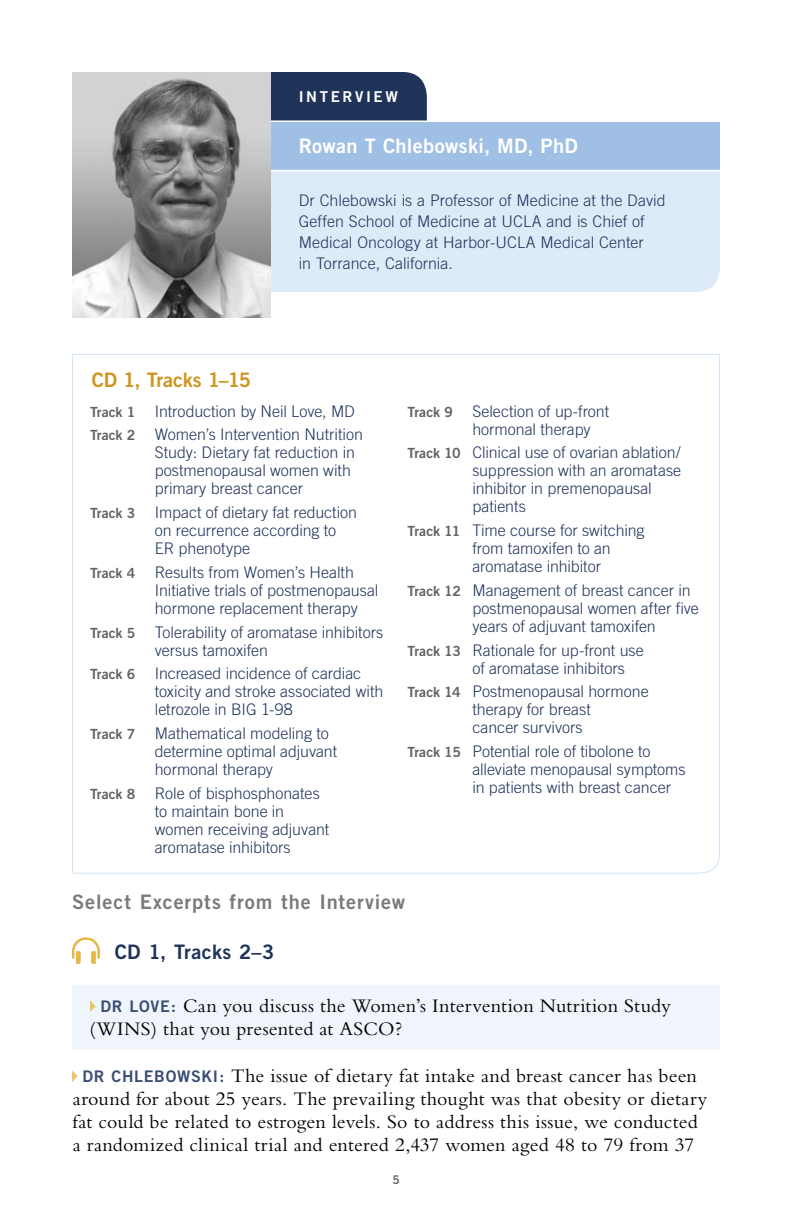
<style>
.page{position:relative;width:792px;height:1224px;background:#fff}
.page>*{position:absolute;margin:0;border:0;box-sizing:border-box;transform-origin:0 0}
.t1{font:20px/23px "Bembo RTP Std";letter-spacing:.01em;color:#000}
.t2{font:20px "Trade Gothic LT Std Bd 2";letter-spacing:.045em;color:#7b7a7a}
.t3{font:20px "Trade Gothic LT Std Bd 2";letter-spacing:.015em;color:#fff}
.t4{font:20px "Trade Gothic LT Std Bd 2";letter-spacing:-.01em;color:#ce9620}
.t5{font:20px "Trade Gothic LT Std Bd 2";letter-spacing:.02em;color:#20345a}
.t6{font:300 16px/18px "Trade Gothic LT Std";color:#20345a}
.t7{font:15px "Trade Gothic LT Std Bd 2";letter-spacing:.175em;color:#fff}
.t8{font:12px "Trade Gothic LT Std Bd 2";color:#686767}
.s1{font-family:"Trade Gothic LT Std Bd 2";font-weight:400;font-size:14px;color:#636363}
.s2{font-family:"Trade Gothic LT Std Bd 2";font-size:16px;color:#3b4d74}
</style>
<div class="page">
<div style="left:270px;top:72px;width:157px;height:48px;background:#20345a"></div>
<div style="left:270px;top:121px;width:450px;height:50px;background:#a0bfe5"></div>
<div style="left:270px;top:171px;width:450px;height:121px;background:#ddebf9"></div>
<hr style="left:270px;top:170px;width:450px;height:1px;background:#fff">
<hr style="left:270px;top:120px;width:450px;height:2px;background:#fff">
<svg style="left:72px;top:354px;width:648px;height:520px"></svg>
<div style="left:72px;top:985px;width:648px;height:64px;background:#f0f5fb"></div>
<svg style="left:72px;top:937px;width:28px;height:27px"></svg>
<svg style="left:90px;top:1000px;width:6px;height:12px"></svg>
<svg style="left:72px;top:1071px;width:6px;height:11px"></svg>
<img style="left:72px;top:72px;width:198px;height:246px">
<p class="t7" style="left:299px;top:87px;width:101px">INTERVIEW</p>
<p class="t3" style="left:299px;top:134px;width:281px">Rowan T Chlebowski, MD, PhD</p>
<p class="t4" style="left:92px;top:368px;width:161px">CD 1, Tracks 1–15</p>
<p class="t6" style="left:299px;top:189px;width:368px;line-height:21px">Dr Chlebowski is a Professor of Medicine at the David Geffen School of Medicine at UCLA and is Chief of Medical Oncology at Harbor-UCLA Medical Center<br>in Torrance, California.</p>
<p class="t6" style="left:90px;top:399px;width:274px;line-height:23.8px"><span class="s1">Track 1</span> Introduction by Neil Love, MD<br><span class="s1">Track 2</span> Women’s Intervention Nutrition</p>
<p class="t6" style="left:155px;top:443px;width:202px">Study: Dietary fat reduction in postmenopausal women with primary breast cancer</p>
<p class="t6" style="left:155px;top:503px;width:204px;text-indent:-65px"><span class="s1">Track 3</span> Impact of dietary fat reduction on recurrence according to<br>ER phenotype</p>
<p class="t6" style="left:155px;top:563px;width:225px;text-indent:-65px"><span class="s1">Track 4</span> Results from Women’s Health<br>Initiative trials of postmenopausal hormone replacement therapy</p>
<p class="t6" style="left:155px;top:623px;width:230px;text-indent:-65px"><span class="s1">Track 5</span> Tolerability of aromatase inhibitors versus tamoxifen</p>
<p class="t6" style="left:155px;top:664px;width:230px;text-indent:-65px"><span class="s1">Track 6</span> Increased incidence of cardiac toxicity and stroke associated with letrozole in BIG 1-98</p>
<p class="t6" style="left:155px;top:724px;width:184px;text-indent:-65px"><span class="s1">Track 7</span> Mathematical modeling to determine optimal adjuvant hormonal therapy</p>
<p class="t6" style="left:155px;top:784px;width:176px;text-indent:-65px"><span class="s1">Track 8</span> Role of bisphosphonates to maintain bone in women receiving adjuvant aromatase inhibitors</p>
<p class="t6" style="left:472px;top:402px;width:138px;text-indent:-65px"><span class="s1">Track 9</span> Selection of up-front hormonal therapy</p>
<p class="t6" style="left:472px;top:443px;width:210px;text-indent:-65px"><span class="s1">Track 10</span> Clinical use of ovarian ablation/ suppression with an aromatase inhibitor in premenopausal patients</p>
<p class="t6" style="left:472px;top:521px;width:174px;text-indent:-65px"><span class="s1">Track 11</span> Time course for switching from tamoxifen to an aromatase inhibitor</p>
<p class="t6" style="left:472px;top:581px;width:228px;text-indent:-65px"><span class="s1">Track 12</span> Management of breast cancer in postmenopausal women after five years of adjuvant tamoxifen</p>
<p class="t6" style="left:472px;top:641px;width:173px;text-indent:-65px"><span class="s1">Track 13</span> Rationale for up-front use of aromatase inhibitors</p>
<p class="t6" style="left:408px;top:682px;width:243px;text-align:center"><span class="s1">Track 14</span> Postmenopausal hormone therapy for breast<br>cancer survivors</p>
<p class="t6" style="left:472px;top:742px;width:215px;text-indent:-65px"><span class="s1">Track 15</span> Potential role of tibolone to alleviate menopausal symptoms in patients with breast cancer</p>
<p class="t2" style="left:72px;top:889px;width:335px">Select Excerpts from the Interview</p>
<p class="t5" style="left:115px;top:940px;width:161px">CD 1, Tracks 2–3</p>
<p class="t1" style="left:89px;top:994px;width:583px;text-indent:11px"><span class="s2">DR LOVE:</span> Can you discuss the Women’s Intervention Nutrition Study (WINS) that you presented at ASCO?</p>
<p class="t1" style="left:73px;top:1064px;width:636px;text-indent:10px"><span class="s2">DR CHLEBOWSKI:</span> The issue of dietary fat intake and breast cancer has been around for about 25 years. The prevailing thought was that obesity or dietary fat could be related to estrogen levels. So to address this issue, we conducted a randomized clinical trial and entered 2,437 women aged 48 to 79 from 37</p>
<p class="t8" style="left:392px;top:1172px;width:9px">5</p>
</div>
